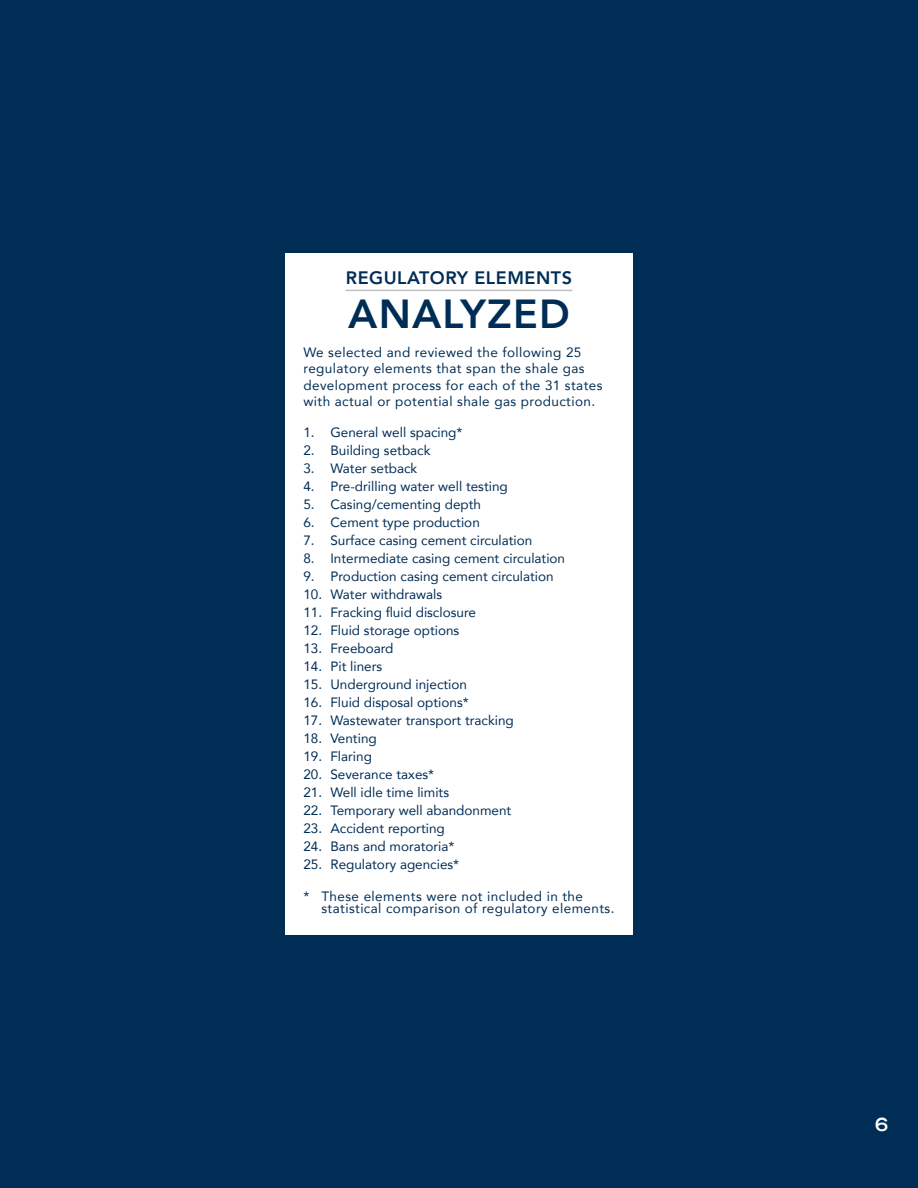
<style>
.page{position:relative;width:918px;height:1188px;background:#002d56}
.page>*{position:absolute;margin:0;border:0;box-sizing:border-box;transform-origin:0 0}
.t1{font:800 40.5px "Avenir";letter-spacing:.03em;color:#002d56}
.t2{font:800 18px "Avenir";letter-spacing:.03em;color:#002d56}
.t3{font:700 expanded 18px "Trade Gothic LT";color:#fff}
.t4{font:13.5px "Avenir";color:#002d56}
.t5{font:13.5px/16.2px "Avenir";letter-spacing:.03em;color:#002d56}
</style>
<div class="page">
<div style="left:285px;top:253px;width:348px;height:682px;background:#fff"></div>
<hr style="left:346px;top:290px;width:226px;height:1px;background:#bec0c2">
<h2 class="t2" style="left:346px;top:261px;width:228px">REGULATORY ELEMENTS</h2>
<h1 class="t1" style="left:348px;top:277px;width:223px">ANALYZED</h1>
<p class="t5" style="left:303px;top:344px;width:301px">We selected and reviewed the following 25 regulatory elements that span the shale gas development process for each of the 31 states with actual or potential shale gas production.</p>
<p class="t4" style="left:303px;top:422px;width:161px">1. General well spacing*</p>
<p class="t4" style="left:303px;top:440px;width:129px">2. Building setback</p>
<p class="t4" style="left:303px;top:458px;width:115px">3. Water setback</p>
<p class="t4" style="left:303px;top:476px;width:206px">4. Pre-drilling water well testing</p>
<p class="t4" style="left:303px;top:494px;width:179px">5. Casing/cementing depth</p>
<p class="t4" style="left:303px;top:512px;width:178px">6. Cement type production</p>
<p class="t4" style="left:303px;top:530px;width:230px">7. Surface casing cement circulation</p>
<p class="t4" style="left:303px;top:548px;width:263px">8. Intermediate casing cement circulation</p>
<p class="t4" style="left:303px;top:566px;width:252px">9. Production casing cement circulation</p>
<p class="t4" style="left:303px;top:584px;width:140px">10. Water withdrawals</p>
<p class="t4" style="left:303px;top:602px;width:174px">11. Fracking fluid disclosure</p>
<p class="t4" style="left:303px;top:620px;width:157px">12. Fluid storage options</p>
<p class="t4" style="left:303px;top:638px;width:92px">13. Freeboard</p>
<p class="t4" style="left:303px;top:656px;width:80px">14. Pit liners</p>
<p class="t4" style="left:303px;top:674px;width:165px">15. Underground injection</p>
<p class="t4" style="left:303px;top:692px;width:167px">16. Fluid disposal options*</p>
<p class="t4" style="left:303px;top:710px;width:212px">17. Wastewater transport tracking</p>
<p class="t4" style="left:303px;top:728px;width:75px">18. Venting</p>
<p class="t4" style="left:303px;top:746px;width:70px">19. Flaring</p>
<p class="t4" style="left:303px;top:764px;width:132px">20. Severance taxes*</p>
<p class="t4" style="left:303px;top:782px;width:147px">21. Well idle time limits</p>
<p class="t4" style="left:303px;top:800px;width:209px">22. Temporary well abandonment</p>
<p class="t4" style="left:303px;top:818px;width:143px">23. Accident reporting</p>
<p class="t4" style="left:303px;top:836px;width:153px">24. Bans and moratoria*</p>
<p class="t4" style="left:303px;top:854px;width:157px">25. Regulatory agencies*</p>
<p class="t5" style="left:321px;top:890px;width:295px;line-height:12px;text-indent:-18px">* These elements were not included in the statistical comparison of regulatory elements.</p>
<h2 class="t3" style="left:875px;top:1113px;width:14px">6</h2>
</div>
